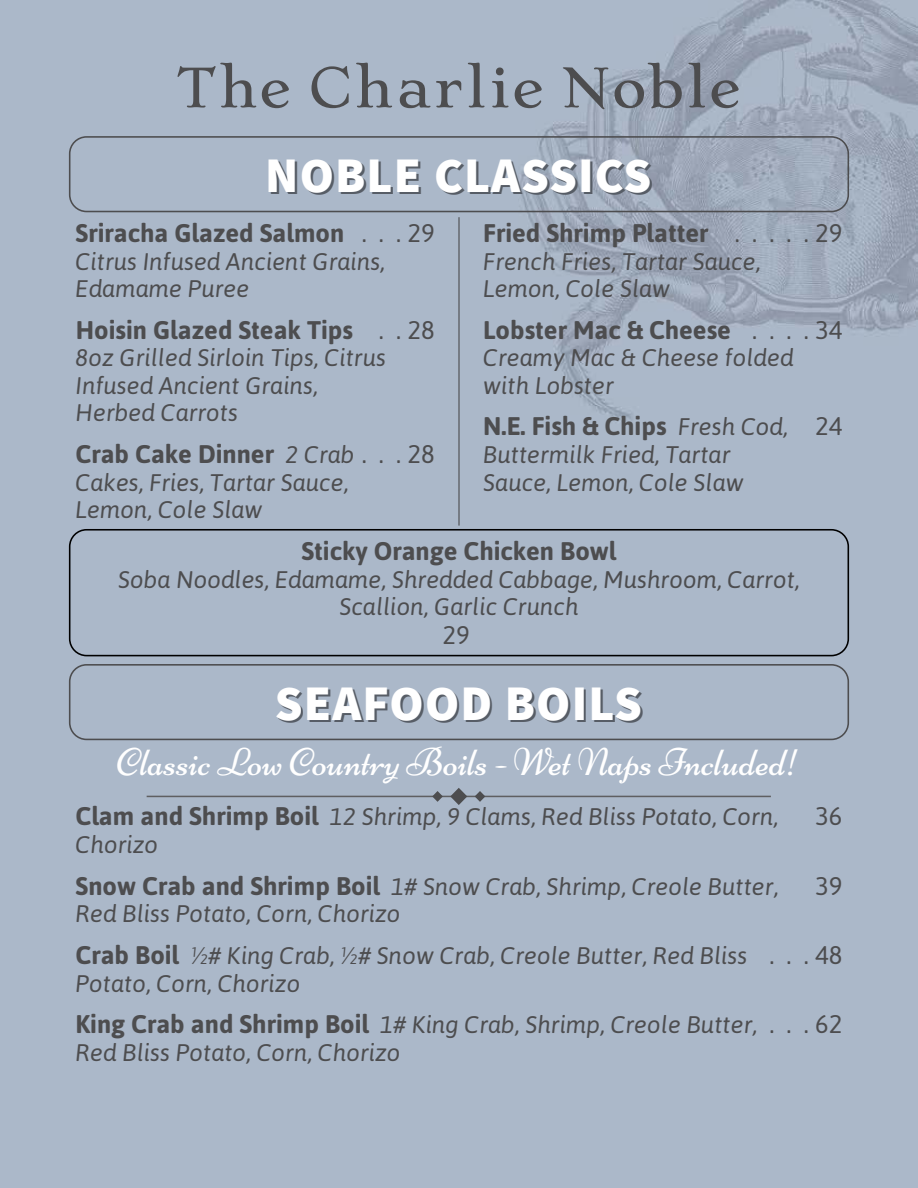
<style>
.page{position:relative;width:918px;height:1188px;background:#fff}
.page>*{position:absolute;margin:0;border:0;box-sizing:border-box;transform-origin:0 0}
.t1{font:300 54px "Stoke";letter-spacing:.02em;color:#4d4d4f}
.t2{font:900 49.5px "Source Sans Pro";letter-spacing:.025em;color:#575d66}
.t3{font:39px "Niconne";color:#fff}
.t4{font:700 25.5px "Asap";color:#4d4d4f}
.t5{font:25.5px "Asap";color:#4d4d4f}
.t6{font:italic 24px/27.5px "Asap";color:#4d4d4f}
.s1{color:#fff}
.s2{font-weight:400}
.s3{font-weight:400;font-style:italic;font-size:24px}
.s4{font-weight:700;font-style:normal;font-size:25.5px}
.s5{font-style:normal;font-size:25.5px}
</style>
<div class="page">
<img style="left:0;top:0;width:918px;height:1188px">
<hr style="left:458px;top:217px;width:2px;height:309px;background:#4d4d4f">
<div style="left:69px;top:136px;width:780px;height:76px;border:2px solid #4d4d4f;border-radius:17px"></div>
<div style="left:69px;top:529px;width:780px;height:127px;border:2px solid #000;border-radius:17px"></div>
<div style="left:69px;top:664px;width:780px;height:76px;border:2px solid #4d4d4f;border-radius:17px"></div>
<hr style="left:147px;top:796px;width:624px;height:1px;background:#5f5f61">
<svg style="left:450px;top:788px;width:17px;height:17px"></svg>
<svg style="left:475px;top:791px;width:10px;height:11px"></svg>
<svg style="left:432px;top:791px;width:11px;height:11px"></svg>
<h1 class="t1" style="left:176px;top:54px;width:566px">The Charlie Noble</h1>
<h2 class="t2" style="left:268px;top:145px;width:385px">NOBLE CL<span class="s1">ASSICS</span></h2>
<p class="t4" style="left:76px;top:218px;width:361px">Sriracha Glazed Salmon <span class="s2">. . . 29</span></p>
<p class="t6" style="left:76px;top:247px;width:311px">Citrus Infused Ancient Grains,<br>Edamame Puree</p>
<p class="t4" style="left:483px;top:218px;width:361px">Fried Shrimp Platter <span class="s2">. . . . . 29</span></p>
<p class="t6" style="left:483px;top:247px;width:279px">French Fries, Tartar Sauce,<br>Lemon, Cole Slaw</p>
<p class="t4" style="left:76px;top:315px;width:361px">Hoisin Glazed Steak Tips <span class="s2">. . 28</span></p>
<p class="t6" style="left:76px;top:344px;width:312px">8oz Grilled Sirloin Tips, Citrus<br>Infused Ancient Grains,<br>Herbed Carrots</p>
<p class="t4" style="left:76px;top:439px;width:361px">Crab Cake Dinner <span class="s3">2 Crab</span> <span class="s2">. . . 28</span></p>
<p class="t6" style="left:76px;top:468px;width:275px">Cakes, Fries, Tartar Sauce,<br>Lemon, Cole Slaw</p>
<p class="t4" style="left:483px;top:315px;width:361px">Lobster Mac &amp; Cheese <span class="s2">. . . . 34</span></p>
<p class="t6" style="left:483px;top:344px;width:312px">Creamy Mac &amp; Cheese folded with Lobster</p>
<p class="t4" style="left:483px;top:412px;width:361px">N.E. Fish &amp; Chips <span class="s3">Fresh Cod,</span> <span class="s2">24</span></p>
<p class="t6" style="left:483px;top:441px;width:262px">Buttermilk Fried, Tartar<br>Sauce, Lemon, Cole Slaw</p>
<p class="t4" style="left:301px;top:536px;width:317px">Sticky Orange Chicken Bowl</p>
<p class="t6" style="left:118px;top:565px;width:683px;text-align:center">Soba Noodles, Edamame, Shredded Cabbage, Mushroom, Carrot,<br>Scallion, Garlic Crunch</p>
<p class="t5" style="left:442px;top:620px;width:29px">29</p>
<h2 class="t2" style="left:275px;top:673px;width:369px"><span class="s1">SEAF</span>OOD BOIL<span class="s1">S</span></h2>
<h3 class="t3" style="left:117px;top:739px;width:685px">Classic Low Country Boils - Wet Naps Included!</h3>
<p class="t6" style="left:76px;top:803px;width:704px"><span class="s4">Clam and Shrimp Boil</span> 12 Shrimp, 9 Clams, Red Bliss Potato, Corn,</p>
<p class="t5" style="left:815px;top:802px;width:29px">36</p>
<p class="t6" style="left:76px;top:824px;width:704px;line-height:41.5px">Chorizo<br><span class="s4">Snow Crab and Shrimp Boil</span> 1# Snow Crab, Shrimp, Creole Butter,</p>
<p class="t5" style="left:815px;top:871px;width:29px">39</p>
<p class="t6" style="left:76px;top:893px;width:768px;line-height:41.5px">Red Bliss Potato, Corn, Chorizo<br><span class="s4">Crab Boil</span> ½# King Crab, ½# Snow Crab, Creole Butter, Red Bliss <span class="s5">. . . 48</span></p>
<p class="t6" style="left:76px;top:962px;width:768px;line-height:41.5px">Potato, Corn, Chorizo<br><span class="s4">King Crab and Shrimp Boil</span> 1# King Crab, Shrimp, Creole Butter, <span class="s5">. . . 62</span></p>
<p class="t6" style="left:76px;top:1039px;width:326px">Red Bliss Potato, Corn, Chorizo</p>
</div>
